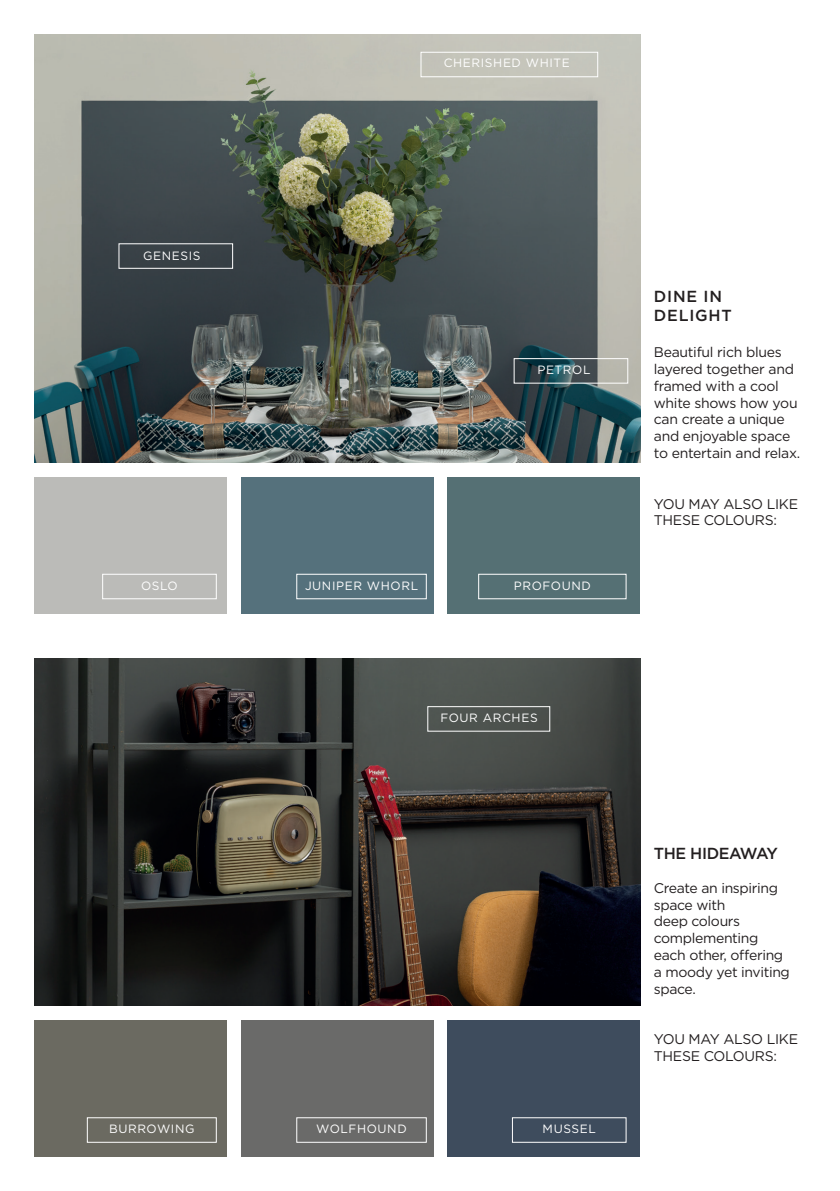
<style>
.page{position:relative;width:840px;height:1191px;background:#fff}
.page>*{position:absolute;margin:0;border:0;box-sizing:border-box;transform-origin:0 0}
.t1{font:500 16px/19.2px "Gotham";letter-spacing:.05em;color:#231f20}
.t2{font:500 16px "Gotham";letter-spacing:-.025em;color:#231f20}
.t3{font:14px/16.8px "Gotham";letter-spacing:-.02em;color:#231f20}
.t4{font:12px "Gotham";letter-spacing:.05em;color:#fff}
</style>
<div class="page">
<img style="left:34px;top:34px;width:605px;height:428px">
<div style="left:118px;top:243px;width:115px;height:26px;border:1px solid #fff"></div>
<div style="left:420px;top:52px;width:178px;height:25px;border:1px solid #fff"></div>
<div style="left:513px;top:358px;width:115px;height:26px;border:1px solid #fff"></div>
<div style="left:34px;top:477px;width:193px;height:136px;background:#bbbbb8"></div>
<div style="left:240px;top:477px;width:193px;height:136px;background:#55717c"></div>
<div style="left:447px;top:477px;width:192px;height:136px;background:#557074"></div>
<div style="left:102px;top:574px;width:115px;height:25px;border:1px solid #fff"></div>
<div style="left:296px;top:574px;width:130px;height:25px;border:1px solid #fff"></div>
<div style="left:478px;top:574px;width:148px;height:25px;border:1px solid #fff"></div>
<img style="left:34px;top:658px;width:605px;height:347px">
<div style="left:427px;top:706px;width:123px;height:25px;border:1px solid #fff"></div>
<div style="left:34px;top:1020px;width:193px;height:137px;background:#6b6a61"></div>
<div style="left:240px;top:1020px;width:193px;height:137px;background:#6a6a69"></div>
<div style="left:447px;top:1020px;width:192px;height:137px;background:#3e4c5d"></div>
<div style="left:87px;top:1117px;width:130px;height:25px;border:1px solid #fff"></div>
<div style="left:296px;top:1117px;width:130px;height:25px;border:1px solid #fff"></div>
<div style="left:511px;top:1117px;width:115px;height:25px;border:1px solid #fff"></div>
<p class="t4" style="left:443px;top:55px;width:128px">CHERISHED WHITE</p>
<p class="t4" style="left:143px;top:248px;width:59px">GENESIS</p>
<p class="t4" style="left:537px;top:362px;width:54px">PETROL</p>
<p class="t4" style="left:141px;top:578px;width:38px">OSLO</p>
<p class="t4" style="left:305px;top:578px;width:114px">JUNIPER WHORL</p>
<p class="t4" style="left:513px;top:578px;width:78px">PROFOUND</p>
<p class="t4" style="left:440px;top:709px;width:99px">FOUR ARCHES</p>
<p class="t4" style="left:109px;top:1121px;width:87px">BURROWING</p>
<p class="t4" style="left:316px;top:1121px;width:92px">WOLFHOUND</p>
<p class="t4" style="left:542px;top:1121px;width:55px">MUSSEL</p>
<p class="t1" style="left:653px;top:286px;width:80px">DINE IN<br>DELIGHT</p>
<p class="t3" style="left:653px;top:343px;width:148px">Beautiful rich blues layered together and framed with a cool white shows how you can create a unique and enjoyable space to entertain and relax.</p>
<p class="t3" style="left:653px;top:495px;width:146px">YOU MAY ALSO LIKE<br>THESE COLOURS:</p>
<p class="t2" style="left:653px;top:843px;width:126px">THE HIDEAWAY</p>
<p class="t3" style="left:653px;top:879px;width:137px">Create an inspiring space with<br>deep colours complementing each other, offering a moody yet inviting space.</p>
<p class="t3" style="left:653px;top:1030px;width:146px">YOU MAY ALSO LIKE<br>THESE COLOURS:</p>
</div>
